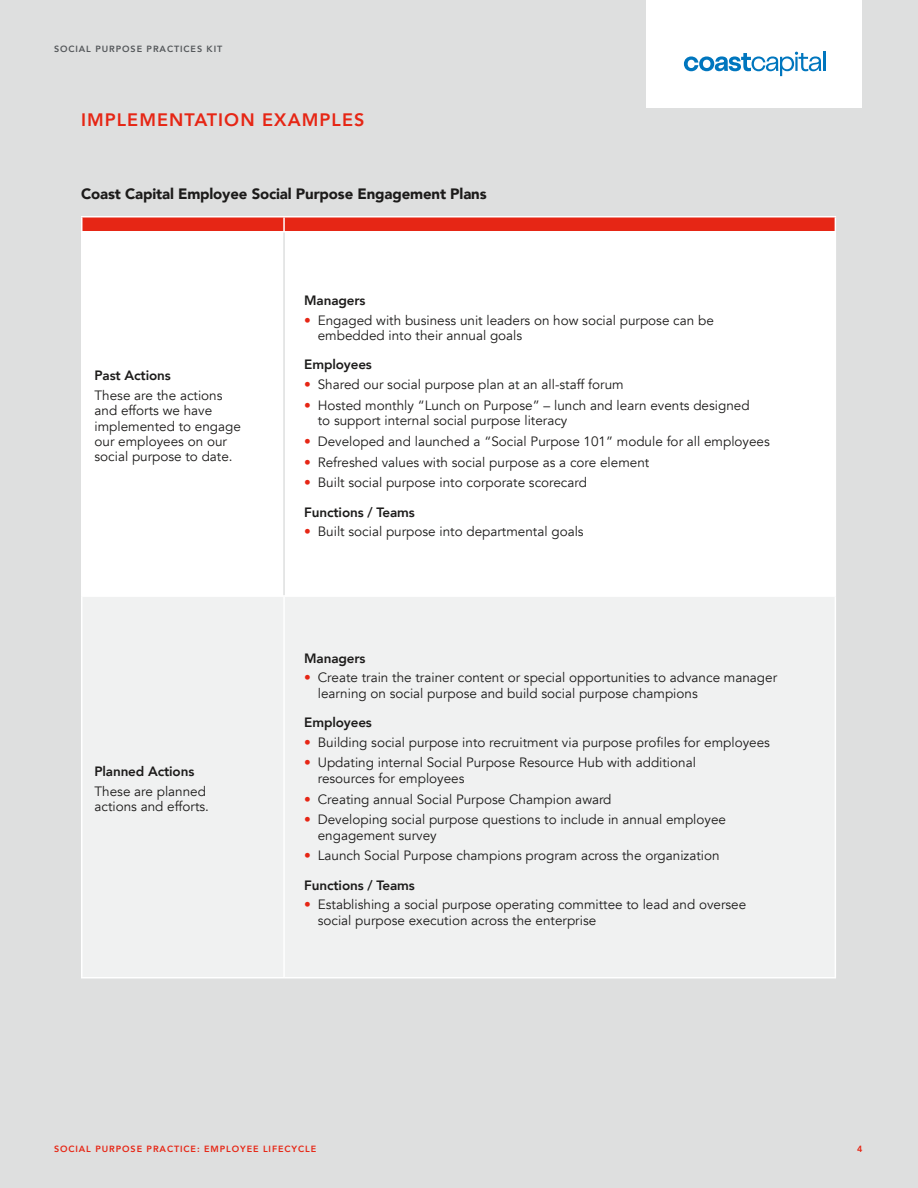
<style>
.page{position:relative;width:918px;height:1188px;background:#dedfdf}
.page>*{position:absolute;margin:0;border:0;box-sizing:border-box;transform-origin:0 0}
.t1{font:800 18px "Avenir";letter-spacing:.06em;color:#e62615}
.Body_Bolded{font:900 15px "Avenir";letter-spacing:-.01em;color:#1c1b1a}
.Table_Copy{font:13.5px/15.3px "Avenir";color:#1c1b1a}
.Body_Copy_Bold_Subhe{font:800 13.5px "Avenir";letter-spacing:-.01em;color:#1c1b1a}
.t2{font:800 9px "Avenir";letter-spacing:.1em;color:#e62615}
.t3{font:800 9px "Avenir";letter-spacing:.1em;color:#54575a}
.s1{font-weight:900;color:#e62615}
</style>
<div class="page">
<div style="left:646px;top:0;width:216px;height:108px;background:#fff"></div>
<svg style="left:684px;top:52px;width:141px;height:24px"></svg>
<div style="left:82px;top:232px;width:202px;height:364px;background:#fff"></div>
<div style="left:284px;top:232px;width:551px;height:364px;background:#fff"></div>
<div style="left:82px;top:597px;width:753px;height:380px;background:#f0f1f1"></div>
<hr style="left:81px;top:216px;width:203px;height:2px;background:#fff">
<hr style="left:284px;top:216px;width:552px;height:2px;background:#fff">
<svg style="left:81px;top:217px;width:755px;height:15px"></svg>
<hr style="left:283px;top:232px;width:2px;height:363px;background:#dedfdf">
<hr style="left:283px;top:597px;width:2px;height:380px;background:#fff">
<hr style="left:81px;top:595px;width:203px;height:2px;background:#fff">
<hr style="left:284px;top:595px;width:552px;height:2px;background:#fff">
<hr style="left:81px;top:977px;width:203px;height:1px;background:#fff">
<hr style="left:284px;top:977px;width:552px;height:1px;background:#fff">
<hr style="left:81px;top:232px;width:1px;height:363px;background:#fff">
<hr style="left:835px;top:232px;width:1px;height:363px;background:#fff">
<hr style="left:81px;top:597px;width:1px;height:380px;background:#fff">
<hr style="left:835px;top:597px;width:1px;height:380px;background:#fff">
<p class="t3" style="left:54px;top:42px;width:170px">SOCIAL PURPOSE PRACTICES KIT</p>
<h1 class="t1" style="left:81px;top:106px;width:285px">IMPLEMENTATION EXAMPLES</h1>
<p class="Body_Bolded" style="left:81px;top:181px;width:407px">Coast Capital Employee Social Purpose Engagement Plans</p>
<p class="Body_Copy_Bold_Subhe" style="left:94px;top:365px;width:78px">Past Actions</p>
<p class="Table_Copy" style="left:94px;top:388px;width:148px">These are the actions and efforts we have implemented to engage our employees on our social purpose to date.</p>
<p class="Body_Copy_Bold_Subhe" style="left:94px;top:761px;width:101px">Planned Actions</p>
<p class="Table_Copy" style="left:94px;top:784px;width:116px">These are planned actions and efforts.</p>
<p class="Body_Copy_Bold_Subhe" style="left:304px;top:290px;width:63px">Managers</p>
<p class="Table_Copy" style="left:318px;top:313px;width:398px;text-indent:-14px"><span class="s1">•</span> Engaged with business unit leaders on how social purpose can be embedded into their annual goals</p>
<p class="Body_Copy_Bold_Subhe" style="left:304px;top:354px;width:69px">Employees</p>
<p class="Table_Copy" style="left:304px;top:377px;width:321px"><span class="s1">•</span> Shared our social purpose plan at an all-staff forum</p>
<p class="Table_Copy" style="left:318px;top:398px;width:433px;text-indent:-14px"><span class="s1">•</span> Hosted monthly “Lunch on Purpose” – lunch and learn events designed to support internal social purpose literacy</p>
<p class="Table_Copy" style="left:304px;top:434px;width:467px"><span class="s1">•</span> Developed and launched a “Social Purpose 101” module for all employees</p>
<p class="Table_Copy" style="left:304px;top:455px;width:347px"><span class="s1">•</span> Refreshed values with social purpose as a core element</p>
<p class="Table_Copy" style="left:304px;top:475px;width:284px"><span class="s1">•</span> Built social purpose into corporate scorecard</p>
<p class="Body_Copy_Bold_Subhe" style="left:304px;top:501px;width:112px">Functions / Teams</p>
<p class="Table_Copy" style="left:304px;top:524px;width:281px"><span class="s1">•</span> Built social purpose into departmental goals</p>
<p class="Body_Copy_Bold_Subhe" style="left:304px;top:647px;width:63px">Managers</p>
<p class="Table_Copy" style="left:318px;top:670px;width:461px;text-indent:-14px"><span class="s1">•</span> Create train the trainer content or special opportunities to advance manager learning on social purpose and build social purpose champions</p>
<p class="Body_Copy_Bold_Subhe" style="left:304px;top:712px;width:69px">Employees</p>
<p class="Table_Copy" style="left:304px;top:735px;width:467px"><span class="s1">•</span> Building social purpose into recruitment via purpose profiles for employees</p>
<p class="Table_Copy" style="left:318px;top:755px;width:380px;text-indent:-14px"><span class="s1">•</span> Updating internal Social Purpose Resource Hub with additional resources for employees</p>
<p class="Table_Copy" style="left:304px;top:791px;width:309px"><span class="s1">•</span> Creating annual Social Purpose Champion award</p>
<p class="Table_Copy" style="left:318px;top:812px;width:410px;text-indent:-14px"><span class="s1">•</span> Developing social purpose questions to include in annual employee engagement survey</p>
<p class="Table_Copy" style="left:304px;top:848px;width:417px"><span class="s1">•</span> Launch Social Purpose champions program across the organization</p>
<p class="Body_Copy_Bold_Subhe" style="left:304px;top:874px;width:112px">Functions / Teams</p>
<p class="Table_Copy" style="left:318px;top:897px;width:430px;text-indent:-14px"><span class="s1">•</span> Establishing a social purpose operating committee to lead and oversee social purpose execution across the enterprise</p>
<p class="t2" style="left:54px;top:1142px;width:264px">SOCIAL PURPOSE PRACTICE: EMPLOYEE LIFECYCLE</p>
<p class="t2" style="left:857px;top:1142px;width:7px">4</p>
</div>
